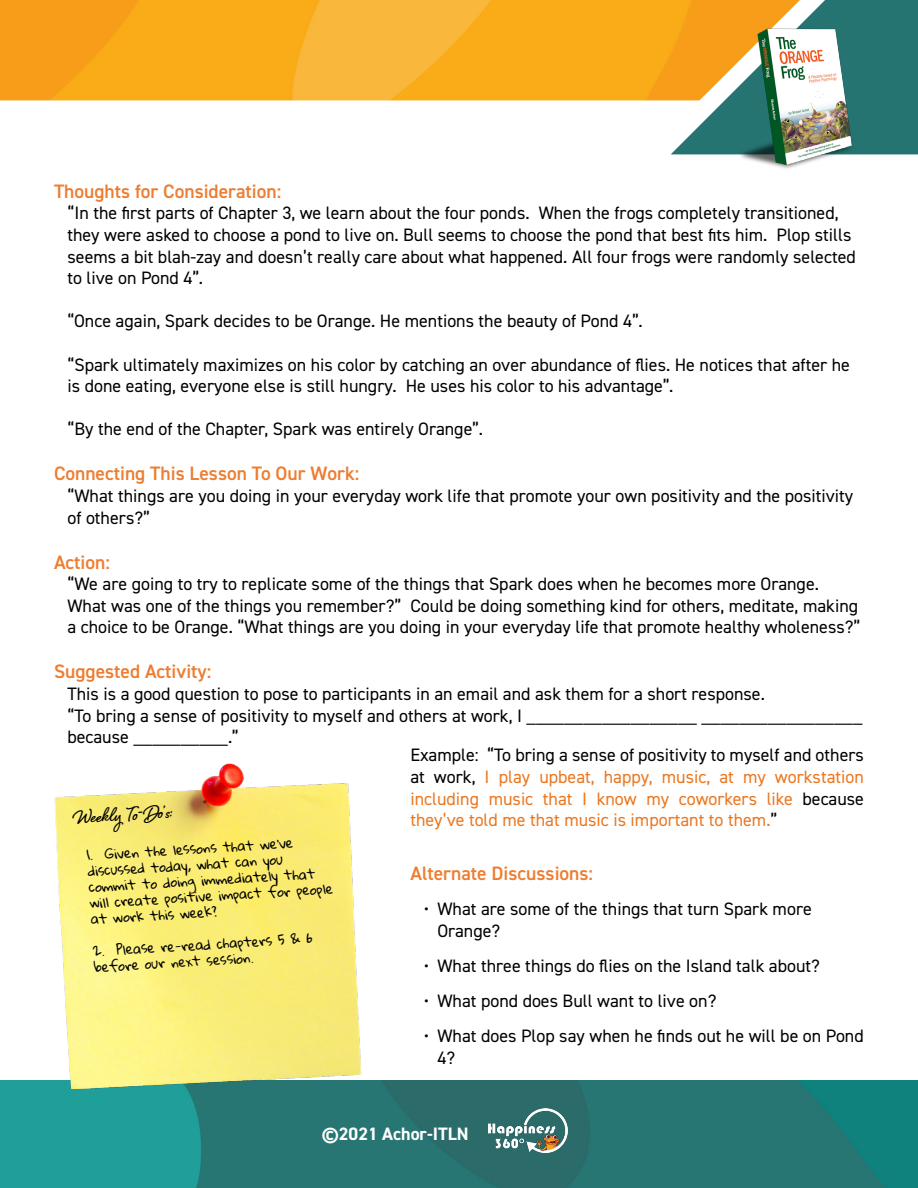
<style>
.page{position:relative;width:918px;height:1188px;background:#fff}
.page>*{position:absolute;margin:0;border:0;box-sizing:border-box;transform-origin:0 0}
.t1{font:700 24.3px "Shelby";color:#000}
.t2{font:600 19.5px "DIN2014";color:#ed7d31}
.t3{font:18px/21.6px "DIN2014";color:#000}
.t4{font:18px/21.6px "DIN2014";color:#eb771f;text-align:justify}
.t5{font:700 18px "DIN2014";color:#fff}
.t6{font:13.35px/16px "Gloria Hallelujah";color:#000}
.s1{color:#000}
</style>
<div class="page">
<img style="left:0;top:1080px;width:918px;height:108px">
<img style="left:0;top:0;width:671px;height:100px">
<img style="left:671px;top:0;width:247px;height:154px">
<img style="left:489px;top:1108px;width:79px;height:44px">
<img style="left:738px;top:29px;width:116px;height:140px">
<img style="left:53px;top:763px;width:316px;height:351px">
<p class="t2" style="left:54px;top:178px;width:229px">Thoughts for Consideration:</p>
<p class="t3" style="left:68px;top:202px;width:790px">“In the first parts of Chapter 3, we learn about the four ponds. When the frogs completely transitioned, they were asked to choose a pond to live on. Bull seems to choose the pond that best fits him. Plop stills seems a bit blah-zay and doesn’t really care about what happened. All four frogs were randomly selected to live on Pond 4”.</p>
<p class="t3" style="left:68px;top:310px;width:577px">“Once again, Spark decides to be Orange. He mentions the beauty of Pond 4”.</p>
<p class="t3" style="left:68px;top:353px;width:784px">“Spark ultimately maximizes on his color by catching an over abundance of flies. He notices that after he is done eating, everyone else is still hungry. He uses his color to his advantage”.</p>
<p class="t3" style="left:68px;top:418px;width:417px">“By the end of the Chapter, Spark was entirely Orange”.</p>
<p class="t2" style="left:54px;top:461px;width:307px">Connecting This Lesson To Our Work:</p>
<p class="t3" style="left:68px;top:485px;width:787px">“What things are you doing in your everyday work life that promote your own positivity and the positivity of others?”</p>
<p class="t2" style="left:54px;top:549px;width:57px">Action:</p>
<p class="t3" style="left:68px;top:573px;width:795px">“We are going to try to replicate some of the things that Spark does when he becomes more Orange.<br>What was one of the things you remember?” Could be doing something kind for others, meditate, making a choice to be Orange. “What things are you doing in your everyday life that promote healthy wholeness?”</p>
<p class="t2" style="left:54px;top:659px;width:159px">Suggested Activity:</p>
<p class="t3" style="left:68px;top:683px;width:796px">This is a good question to pose to participants in an email and ask them for a short response.<br>“To bring a sense of positivity to myself and others at work, I __________________ _________________ because __________.”</p>
<p class="t4" style="left:410px;top:744px;width:455px"><span class="s1">Example: “To bring a sense of positivity to myself and others at work,</span> I play upbeat, happy, music, at my workstation including music that I know my coworkers like <span class="s1">because </span>they’ve told me that music is important to them.<span class="s1">”</span></p>
<p class="t2" style="left:410px;top:861px;width:184px">Alternate Discussions:</p>
<h1 class="t1" style="left:73px;top:800px;width:100px;rotate:-3deg">Weekly To-Do’s:</h1>
<p class="t6" style="left:87px;top:847px;width:246px;rotate:-3deg">1. Given the lessons that we’ve discussed today, what can you commit to doing immediately that will create positive impact for people at work this week?</p>
<p class="t6" style="left:92px;top:943px;width:222px;rotate:-3deg">2. Please re-read chapters 5 &amp; 6 before our next session.</p>
<p class="t3" style="left:437px;top:898px;width:376px;text-indent:-14px">• What are some of the things that turn Spark more<br>Orange?</p>
<p class="t3" style="left:424px;top:955px;width:398px">• What three things do flies on the Island talk about?</p>
<p class="t3" style="left:424px;top:990px;width:294px">• What pond does Bull want to live on?</p>
<p class="t3" style="left:437px;top:1025px;width:428px;text-indent:-14px">• What does Plop say when he finds out he will be on Pond<br>4?</p>
<p class="t5" style="left:322px;top:1122px;width:148px">©2021 Achor-ITLN</p>
</div>
